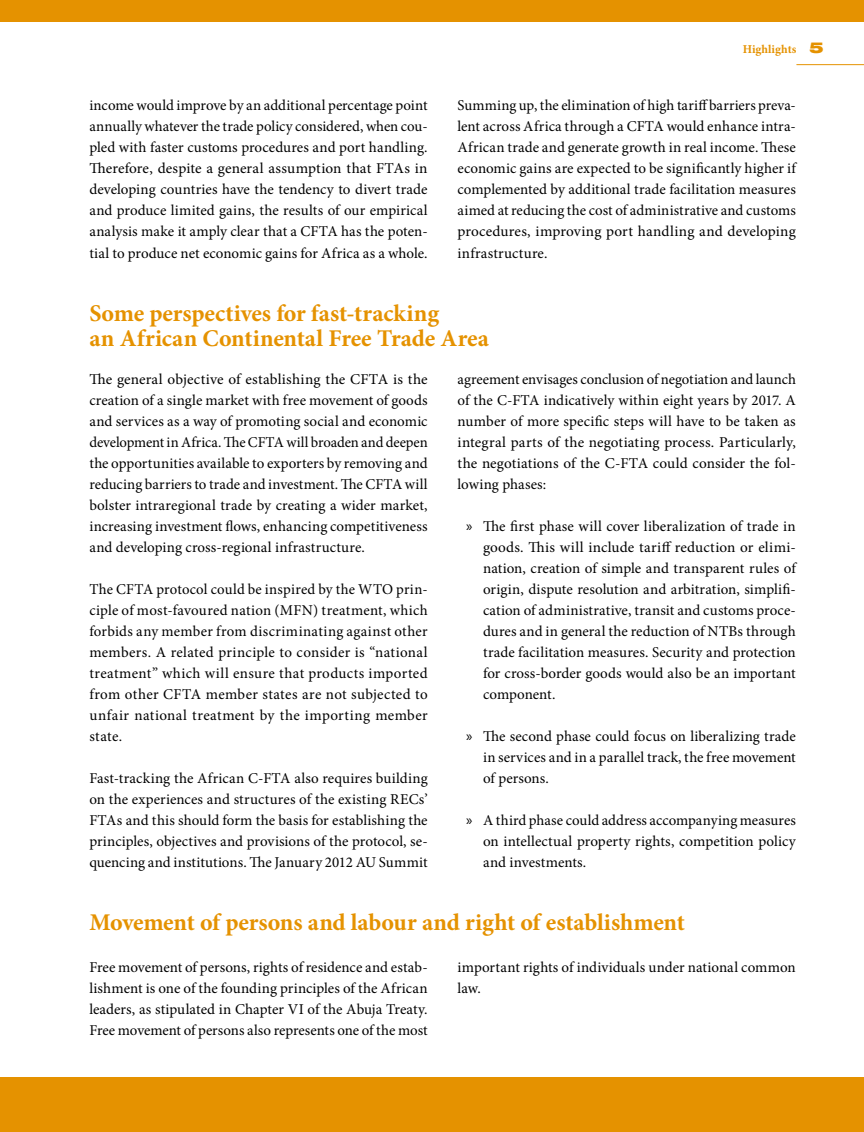
<style>
.page{position:relative;width:864px;height:1132px;background:#fff}
.page>*{position:absolute;margin:0;border:0;box-sizing:border-box;transform-origin:0 0}
.t1{font:700 24px/25.5px "Minion Pro";letter-spacing:-.005em;color:#e59200}
.t2{font:15px/21px "Minion Pro";letter-spacing:.005em;color:#000;text-align:justify}
.t3{font:700 12px "Minion Pro";color:#e59200}
.s1{font-family:"Helvetica Neue LT Std";font-weight:900;font-stretch:expanded;font-size:15px}
.s2{font-family:"Myriad Pro"}
</style>
<div class="page">
<hr style="left:796px;top:64px;width:67px;height:1px;background:#e59200">
<div style="left:0;top:1076px;width:863px;height:55px;background:#e59200"></div>
<div style="left:0;top:0;width:863px;height:21px;background:#e59200"></div>
<p class="t3" style="left:742px;top:42px;width:82px">Highlights <span class="s1">5</span></p>
<p class="t2" style="left:89px;top:95px;width:340px">income would improve by an additional percentage point annually whatever the trade policy considered, when cou&shy;pled with faster customs procedures and port handling.<br>Therefore, despite a general assumption that FTAs in developing countries have the tendency to divert trade and produce limited gains, the results of our empirical analysis make it amply clear that a CFTA has the poten&shy;tial to produce net economic gains for Africa as a whole.</p>
<p class="t2" style="left:457px;top:95px;width:340px">Summing up, the elimination of high tariff barriers preva&shy;lent across Africa through a CFTA would enhance intra-African trade and generate growth in real income. These economic gains are expected to be significantly higher if complemented by additional trade facilitation measures aimed at reducing the cost of administrative and customs procedures, improving port handling and developing infrastructure.</p>
<h1 class="t1" style="left:89px;top:301px;width:401px">Some perspectives for fast-tracking<br>an African Continental Free Trade Area</h1>
<p class="t2" style="left:89px;top:368px;width:340px">The general objective of establishing the CFTA is the creation of a single market with free movement of goods and services as a way of promoting social and economic development in Africa. The CFTA will broaden and deepen the opportunities available to exporters by removing and reducing barriers to trade and investment. The CFTA will bolster intraregional trade by creating a wider market, increasing investment flows, enhancing competitiveness and developing cross-regional infrastructure.</p>
<p class="t2" style="left:89px;top:578px;width:340px">The CFTA protocol could be inspired by the WTO prin&shy;ciple of most-favoured nation (MFN) treatment, which forbids any member from discriminating against other members. A related principle to consider is “national treatment” which will ensure that products imported from other CFTA member states are not subjected to unfair national treatment by the importing member state.</p>
<p class="t2" style="left:89px;top:767px;width:340px">Fast-tracking the African C-FTA also requires building on the experiences and structures of the existing RECs’ FTAs and this should form the basis for establishing the principles, objectives and provisions of the protocol, se&shy;quencing and institutions. The January 2012 AU Summit</p>
<p class="t2" style="left:457px;top:368px;width:340px">agreement envisages conclusion of negotiation and launch of the C-FTA indicatively within eight years by 2017. A number of more specific steps will have to be taken as integral parts of the negotiating process. Particularly, the negotiations of the C-FTA could consider the fol&shy;lowing phases:</p>
<p class="t2" style="left:483px;top:515px;width:314px;text-indent:-17px"><span class="s2">»</span> The first phase will cover liberalization of trade in goods. This will include tariff reduction or elimi&shy;nation, creation of simple and transparent rules of origin, dispute resolution and arbitration, simplifi&shy;cation of administrative, transit and customs proce&shy;dures and in general the reduction of NTBs through trade facilitation measures. Security and protection for cross-border goods would also be an important component.</p>
<p class="t2" style="left:483px;top:725px;width:314px;text-indent:-17px"><span class="s2">»</span> The second phase could focus on liberalizing trade in services and in a parallel track, the free movement of persons.</p>
<p class="t2" style="left:483px;top:809px;width:314px;text-indent:-17px"><span class="s2">»</span> A third phase could address accompanying measures on intellectual property rights, competition policy and investments.</p>
<h1 class="t1" style="left:89px;top:910px;width:596px">Movement of persons and labour and right of establishment</h1>
<p class="t2" style="left:89px;top:956px;width:340px">Free movement of persons, rights of residence and estab&shy;lishment is one of the founding principles of the African leaders, as stipulated in Chapter VI of the Abuja Treaty.<br>Free movement of persons also represents one of the most</p>
<p class="t2" style="left:457px;top:956px;width:339px">important rights of individuals under national common law.</p>
</div>
